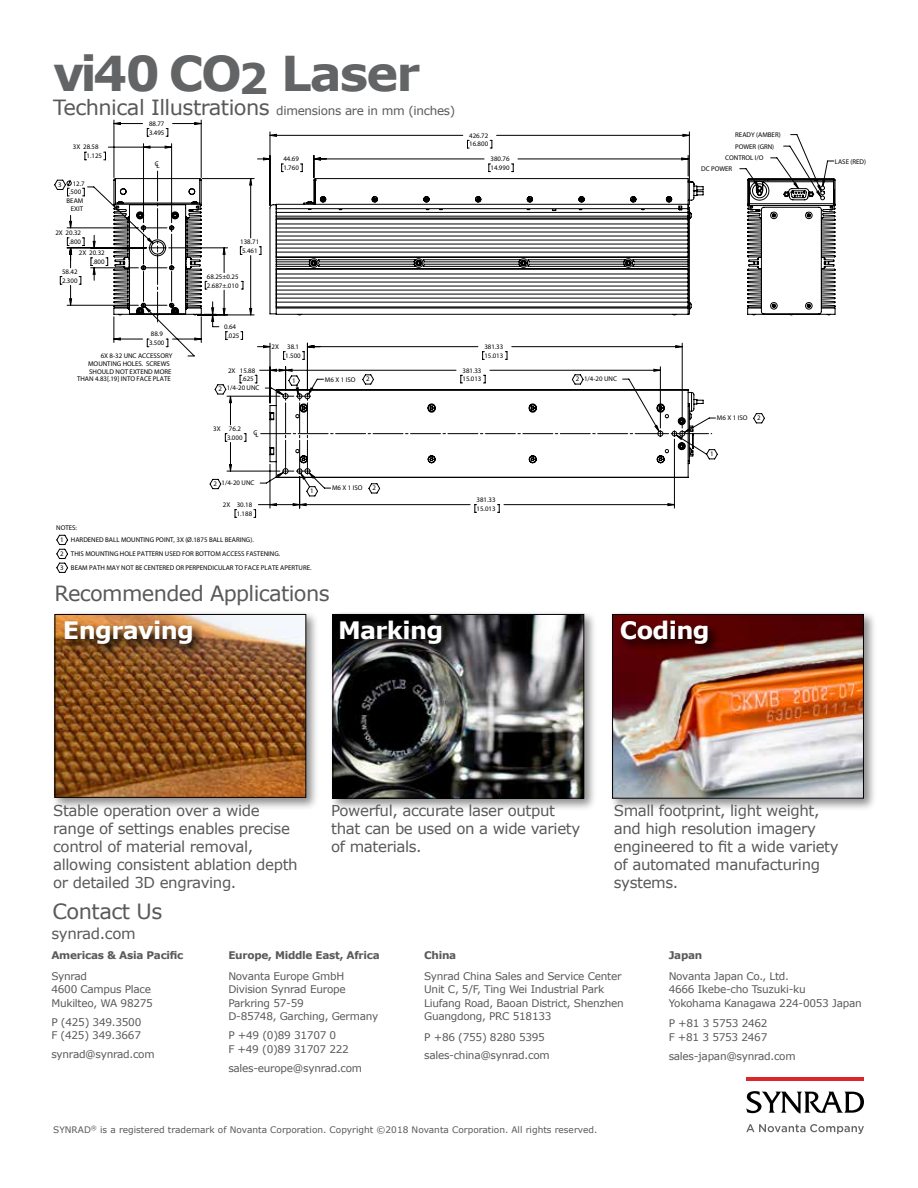
<style>
.page{position:relative;width:918px;height:1188px;background:#fff}
.page>*{position:absolute;margin:0;border:0;box-sizing:border-box;transform-origin:0 0}
.t1{font:700 48px "Verdana";letter-spacing:-.04em;color:#636466}
.t2{font:700 24px "Verdana";letter-spacing:-.025em;color:#fff}
.t3{font:21px "Verdana";letter-spacing:-.03em;color:#58595b}
.t4{font:15px/18px "Verdana";letter-spacing:-.025em;color:#58595b}
.t5{font:12px "Verdana";letter-spacing:-.025em;color:#58595b}
.t6{font:10.5px/13.5px "Verdana";letter-spacing:-.025em;color:#58595b}
.t7{font:700 10.5px "Verdana";letter-spacing:-.025em;color:#58595b}
.t8{font:9px "Verdana";color:#58595b}
.t9{font:6.9px/8.9px "Arial";color:#000}
.s1{font-size:42px}
.s2{font-size:21px}
</style>
<div class="page">
<div style="left:51px;top:611px;width:268px;height:200px;background:#000;opacity:.45"></div>
<img style="left:57px;top:616px;width:247px;height:180px">
<div style="left:55px;top:614px;width:251px;height:184px;border:1px solid #000"></div>
<div style="left:609px;top:611px;width:268px;height:200px;background:#000;opacity:.45"></div>
<img style="left:614px;top:616px;width:248px;height:181px">
<div style="left:612px;top:614px;width:252px;height:185px;border:1px solid #000"></div>
<div style="left:329px;top:611px;width:268px;height:200px;background:#000;opacity:.45"></div>
<img style="left:335px;top:616px;width:247px;height:181px">
<div style="left:333px;top:614px;width:251px;height:185px;border:1px solid #000"></div>
<div style="left:62px;top:618px;width:142px;height:39px;background:#000;opacity:.95"></div>
<div style="left:337px;top:618px;width:117px;height:39px;background:#000;opacity:.95"></div>
<div style="left:618px;top:617px;width:102px;height:40px;background:#000;opacity:.95"></div>
<svg style="left:746px;top:1124px;width:118px;height:10px"></svg>
<svg style="left:746px;top:1091px;width:118px;height:23px"></svg>
<hr style="left:747px;top:1077px;width:117px;height:4px;background:#d9272d">
<svg style="left:70px;top:123px;width:620px;height:383px"></svg>
<svg style="left:113px;top:178px;width:723px;height:300px"></svg>
<h1 class="t1" style="left:53px;top:39px;width:369px">vi40 CO<span class="s1">2</span> Laser</h1>
<h3 class="t5" style="left:53px;top:102px;width:404px"><span class="s2">Technical Illustrations</span> dimensions are in mm (inches)</h3>
<p class="t9" style="left:87px;top:143px;width:17px;text-indent:-14px">3X 28.58<br>1.125</p>
<p class="t9" style="left:73px;top:179px;width:13px">12.7</p>
<p class="t9" style="left:69px;top:188px;width:13px">.500</p>
<p class="t9" style="left:67px;top:196px;width:18px">BEAM</p>
<p class="t9" style="left:71px;top:204px;width:14px">EXIT</p>
<p class="t9" style="left:58px;top:180px;width:5px">3</p>
<p class="t9" style="left:55px;top:228px;width:27px;text-align:right">2X 20.32 .800</p>
<p class="t9" style="left:62px;top:267px;width:17px">58.42<br>2.300</p>
<p class="t9" style="left:79px;top:248px;width:27px;text-align:right">2X 20.32 .800</p>
<p class="t9" style="left:149px;top:119px;width:17px">88.77<br>3.495</p>
<p class="t9" style="left:155px;top:160px;width:7px">CL</p>
<p class="t9" style="left:149px;top:330px;width:17px">88.9<br>3.500</p>
<p class="t9" style="left:101px;top:351px;width:73px">6X 8-32 UNC ACCESSORY</p>
<p class="t9" style="left:88px;top:359px;width:83px">MOUNTING HOLES. SCREWS</p>
<p class="t9" style="left:89px;top:367px;width:84px">SHOULD NOT EXTEND MORE</p>
<p class="t9" style="left:77px;top:374px;width:95px">THAN 4.83[.19] INTO FACE PLATE</p>
<p class="t9" style="left:469px;top:131px;width:21px">426.72<br>16.800</p>
<p class="t9" style="left:283px;top:154px;width:17px">44.69<br>1.760</p>
<p class="t9" style="left:491px;top:154px;width:21px">380.76<br>14.990</p>
<p class="t9" style="left:240px;top:237px;width:21px">138.71<br>5.461</p>
<p class="t9" style="left:207px;top:272px;width:33px">68.25±0.25<br>2.687±.010</p>
<p class="t9" style="left:224px;top:322px;width:17px;text-align:center">0.64 .025</p>
<p class="t9" style="left:228px;top:366px;width:29px;text-align:right">2X 15.88 .625</p>
<p class="t9" style="left:227px;top:383px;width:34px">1/4-20 UNC</p>
<p class="t9" style="left:219px;top:384px;width:5px">2</p>
<p class="t9" style="left:272px;top:342px;width:31px;text-align:right">2X 38.1<br>1.500</p>
<p class="t9" style="left:292px;top:376px;width:5px">1</p>
<p class="t9" style="left:213px;top:424px;width:31px;text-align:right">3X 76.2<br>3.000</p>
<p class="t9" style="left:254px;top:429px;width:7px">CL</p>
<p class="t9" style="left:325px;top:375px;width:32px">M6 X 1 ISO</p>
<p class="t9" style="left:484px;top:342px;width:21px">381.33<br>15.013</p>
<p class="t9" style="left:463px;top:366px;width:21px">381.33<br>15.013</p>
<p class="t9" style="left:584px;top:375px;width:34px">1/4-20 UNC</p>
<p class="t9" style="left:366px;top:375px;width:5px">2</p>
<p class="t9" style="left:576px;top:375px;width:5px">2</p>
<p class="t9" style="left:222px;top:479px;width:34px">1/4-20 UNC</p>
<p class="t9" style="left:214px;top:479px;width:5px">2</p>
<p class="t9" style="left:310px;top:486px;width:5px">1</p>
<p class="t9" style="left:332px;top:484px;width:32px">M6 X 1 ISO</p>
<p class="t9" style="left:372px;top:483px;width:5px">2</p>
<p class="t9" style="left:223px;top:500px;width:31px;text-align:right">2X 30.18<br>1.188</p>
<p class="t9" style="left:477px;top:495px;width:21px">381.33<br>15.013</p>
<p class="t9" style="left:71px;top:522px;width:184px;line-height:11.9px;text-indent:-15px">NOTES:<br>HARDENED BALL MOUNTING POINT, 3X (Ø.1875 BALL BEARING).</p>
<p class="t9" style="left:71px;top:546px;width:242px;line-height:14px">THIS MOUNTING HOLE PATTERN USED FOR BOTTOM ACCESS FASTENING.<br>BEAM PATH MAY NOT BE CENTERED OR PERPENDICULAR TO FACE PLATE APERTURE.</p>
<p class="t9" style="left:60px;top:535px;width:5px">1</p>
<p class="t9" style="left:60px;top:549px;width:5px">2</p>
<p class="t9" style="left:60px;top:563px;width:5px">3</p>
<p class="t9" style="left:735px;top:130px;width:47px">READY (AMBER)</p>
<p class="t9" style="left:735px;top:142px;width:41px">POWER (GRN)</p>
<p class="t9" style="left:725px;top:154px;width:40px">CONTROL I/O</p>
<p class="t9" style="left:701px;top:164px;width:33px">DC POWER</p>
<p class="t9" style="left:717px;top:413px;width:32px">M6 X 1 ISO</p>
<p class="t9" style="left:757px;top:413px;width:5px">2</p>
<p class="t9" style="left:710px;top:449px;width:5px">1</p>
<h3 class="t3" style="left:55px;top:578px;width:277px">Recommended Applications</h3>
<h2 class="t2" style="left:63px;top:613px;width:133px">Engraving</h2>
<h2 class="t2" style="left:338px;top:613px;width:107px">Marking</h2>
<h2 class="t2" style="left:620px;top:613px;width:91px">Coding</h2>
<p class="t9" style="left:835px;top:157px;width:33px">LASE (RED)</p>
<h3 class="t4" style="left:53px;top:802px;width:246px">Stable operation over a wide range of settings enables precise control of material removal, allowing consistent ablation depth or detailed 3D engraving.</h3>
<h3 class="t4" style="left:331px;top:802px;width:251px">Powerful, accurate laser output that can be used on a wide variety of materials.</h3>
<h3 class="t4" style="left:614px;top:802px;width:226px">Small footprint, light weight, and high resolution imagery engineered to fit a wide variety of automated manufacturing systems.</h3>
<h3 class="t3" style="left:53px;top:897px;width:111px">Contact Us</h3>
<h3 class="t4" style="left:51px;top:924px;width:86px">synrad.com</h3>
<h3 class="t7" style="left:51px;top:948px;width:134px">Americas &amp; Asia Pacific</h3>
<h3 class="t6" style="left:51px;top:969px;width:103px">Synrad<br>4600 Campus Place<br>Mukilteo, WA 98275</h3>
<h3 class="t6" style="left:51px;top:1015px;width:91px">P (425) 349.3500<br>F (425) 349.3667</h3>
<h3 class="t6" style="left:51px;top:1047px;width:105px">synrad@synrad.com</h3>
<h3 class="t7" style="left:228px;top:948px;width:153px">Europe, Middle East, Africa</h3>
<h3 class="t6" style="left:228px;top:969px;width:151px">Novanta Europe GmbH<br>Division Synrad Europe<br>Parkring 57-59<br>D-85748, Garching, Germany</h3>
<h3 class="t6" style="left:228px;top:1028px;width:122px">P +49 (0)89 31707 0<br>F +49 (0)89 31707 222</h3>
<h3 class="t6" style="left:228px;top:1061px;width:135px">sales-europe@synrad.com</h3>
<h3 class="t7" style="left:424px;top:948px;width:34px">China</h3>
<h3 class="t6" style="left:424px;top:969px;width:201px">Synrad China Sales and Service Center Unit C, 5/F, Ting Wei Industrial Park Liufang Road, Baoan District, Shenzhen Guangdong, PRC 518133</h3>
<h3 class="t6" style="left:424px;top:1027px;width:127px;line-height:18.9px">P +86 (755) 8280 5395 sales-china@synrad.com</h3>
<h3 class="t8" style="left:53px;top:1124px;width:546px">SYNRAD<sup>®</sup> is a registered trademark of Novanta Corporation. Copyright ©2018 Novanta Corporation. All rights reserved.</h3>
<h3 class="t7" style="left:669px;top:948px;width:35px">Japan</h3>
<h3 class="t6" style="left:669px;top:969px;width:195px">Novanta Japan Co., Ltd.<br>4666 Ikebe-cho Tsuzuki-ku<br>Yokohama Kanagawa 224-0053 Japan</h3>
<h3 class="t6" style="left:669px;top:1017px;width:100px">P +81 3 5753 2462<br>F +81 3 5753 2467</h3>
<h3 class="t6" style="left:669px;top:1049px;width:128px">sales-japan@synrad.com</h3>
</div>
